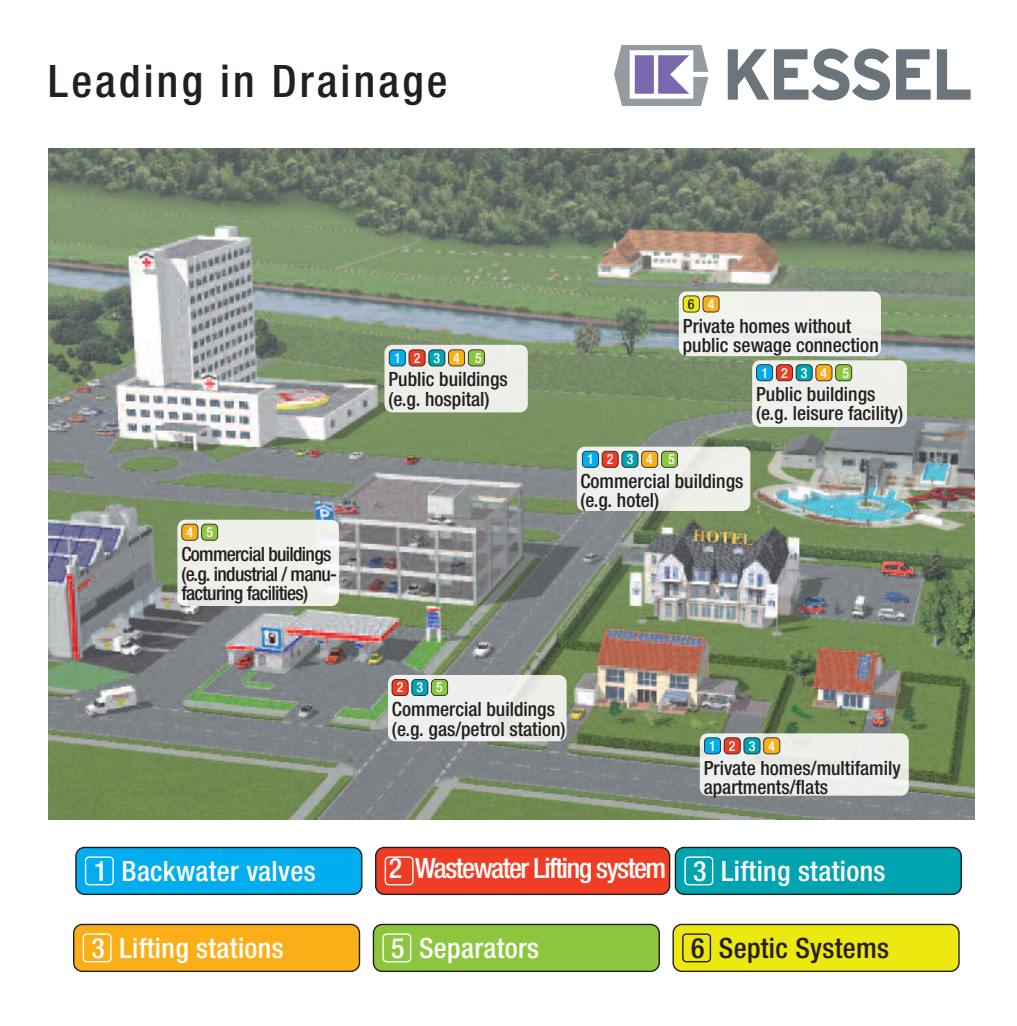
<style>
.page{position:relative;width:1017px;height:1026px;background:#fff}
.page>*{position:absolute;margin:0;border:0;box-sizing:border-box;transform-origin:0 0}
.t1{font:500 condensed 44.8px "Helvetica Neue";letter-spacing:.07em;color:#231f20}
.t2{font:500 condensed 28px "Helvetica Neue";letter-spacing:.01em;color:#fff}
.t3{font:500 condensed 28px "Helvetica Neue";letter-spacing:-.05em;color:#fff}
.t4{font:500 condensed 28px "Helvetica Neue";letter-spacing:.01em;color:#231f20}
.t5{font:500 condensed 19.6px/19.6px "Helvetica Neue";color:#231f20}
.t6{font:500 condensed 19.6px/19.6px "Helvetica Neue";letter-spacing:-.035em;color:#231f20}
.t7{font:500 condensed 14px "Helvetica Neue";letter-spacing:.93em;color:#fff}
.t8{font:500 condensed 14px "Helvetica Neue";color:#262626}
.s1{color:#fff}
</style>
<div class="page">
<img style="left:48px;top:148px;width:927px;height:671px">
<img style="left:679px;top:291px;width:202px;height:65px">
<div style="left:752px;top:360px;width:155px;height:67px;background:#eff0ea"></div>
<div style="left:756px;top:364px;width:16px;height:16px;background:#00aeef;border-radius:4px"></div>
<div style="left:756px;top:364px;width:17px;height:17px;border:2px solid #231f20;border-radius:4px"></div>
<div style="left:776px;top:364px;width:16px;height:16px;background:#ef3c25;border-radius:4px"></div>
<div style="left:776px;top:364px;width:17px;height:17px;border:2px solid #231f20;border-radius:4px"></div>
<div style="left:796px;top:364px;width:16px;height:16px;background:#00a4b1;border-radius:4px"></div>
<div style="left:795px;top:364px;width:17px;height:17px;border:2px solid #231f20;border-radius:4px"></div>
<div style="left:816px;top:364px;width:16px;height:16px;background:#faaf18;border-radius:4px"></div>
<div style="left:815px;top:364px;width:17px;height:17px;border:2px solid #231f20;border-radius:4px"></div>
<div style="left:835px;top:364px;width:16px;height:16px;background:#8bc63e;border-radius:4px"></div>
<div style="left:835px;top:364px;width:17px;height:17px;border:2px solid #231f20;border-radius:4px"></div>
<div style="left:683px;top:296px;width:16px;height:16px;background:#ece810;border-radius:4px"></div>
<div style="left:683px;top:295px;width:16px;height:17px;border:2px solid #231f20;border-radius:4px"></div>
<div style="left:703px;top:296px;width:16px;height:16px;background:#faaf18;border-radius:4px"></div>
<div style="left:702px;top:295px;width:17px;height:17px;border:2px solid #231f20;border-radius:4px"></div>
<img style="left:700px;top:733px;width:208px;height:62px">
<img style="left:388px;top:674px;width:178px;height:67px">
<img style="left:577px;top:446px;width:173px;height:65px">
<div style="left:384px;top:344px;width:144px;height:68px;background:#edeee8"></div>
<img style="left:177px;top:519px;width:162px;height:87px">
<div style="left:182px;top:524px;width:16px;height:16px;background:#faaf18;border-radius:4px"></div>
<div style="left:181px;top:523px;width:17px;height:17px;border:2px solid #231f20;border-radius:4px"></div>
<div style="left:202px;top:524px;width:16px;height:16px;background:#8bc63e;border-radius:4px"></div>
<div style="left:201px;top:523px;width:17px;height:17px;border:2px solid #231f20;border-radius:4px"></div>
<div style="left:76px;top:847px;width:286px;height:47px;background:#00aeef;border-radius:9px"></div>
<div style="left:75px;top:846px;width:287px;height:48px;border:3px solid #231f20;border-radius:9px"></div>
<div style="left:85px;top:856px;width:29px;height:29px;border:3px solid #fff;border-radius:4px"></div>
<div style="left:376px;top:847px;width:293px;height:47px;background:#ef3c25;border-radius:9px"></div>
<div style="left:375px;top:846px;width:295px;height:48px;border:3px solid #231f20;border-radius:9px"></div>
<div style="left:384px;top:856px;width:29px;height:29px;border:3px solid #fff;border-radius:4px"></div>
<div style="left:675px;top:847px;width:286px;height:47px;background:#00a4b1;border-radius:9px"></div>
<div style="left:674px;top:846px;width:288px;height:48px;border:3px solid #231f20;border-radius:9px"></div>
<div style="left:684px;top:856px;width:29px;height:29px;border:3px solid #fff;border-radius:4px"></div>
<div style="left:74px;top:924px;width:285px;height:47px;background:#faaf18;border-radius:9px"></div>
<div style="left:73px;top:923px;width:287px;height:48px;border:3px solid #231f20;border-radius:9px"></div>
<div style="left:83px;top:933px;width:29px;height:29px;border:3px solid #fff;border-radius:4px"></div>
<div style="left:373px;top:924px;width:286px;height:47px;background:#8bc63e;border-radius:9px"></div>
<div style="left:373px;top:923px;width:287px;height:48px;border:3px solid #231f20;border-radius:9px"></div>
<div style="left:382px;top:933px;width:29px;height:29px;border:3px solid #fff;border-radius:4px"></div>
<div style="left:673px;top:924px;width:286px;height:47px;background:#ece810;border-radius:9px"></div>
<div style="left:672px;top:923px;width:287px;height:48px;border:3px solid #231f20;border-radius:9px"></div>
<div style="left:682px;top:933px;width:29px;height:29px;border:3px solid #231f20;border-radius:4px"></div>
<div style="left:582px;top:451px;width:16px;height:16px;background:#00aeef;border-radius:4px"></div>
<div style="left:582px;top:450px;width:17px;height:17px;border:2px solid #231f20;border-radius:4px"></div>
<div style="left:602px;top:451px;width:16px;height:16px;background:#ef3c25;border-radius:4px"></div>
<div style="left:601px;top:450px;width:17px;height:17px;border:2px solid #231f20;border-radius:4px"></div>
<div style="left:622px;top:451px;width:16px;height:16px;background:#00a4b1;border-radius:4px"></div>
<div style="left:621px;top:450px;width:17px;height:17px;border:2px solid #231f20;border-radius:4px"></div>
<div style="left:641px;top:451px;width:17px;height:16px;background:#faaf18;border-radius:4px"></div>
<div style="left:641px;top:450px;width:17px;height:17px;border:2px solid #231f20;border-radius:4px"></div>
<div style="left:661px;top:451px;width:16px;height:16px;background:#8bc63e;border-radius:4px"></div>
<div style="left:661px;top:450px;width:17px;height:17px;border:2px solid #231f20;border-radius:4px"></div>
<div style="left:389px;top:350px;width:16px;height:16px;background:#00aeef;border-radius:4px"></div>
<div style="left:389px;top:349px;width:17px;height:17px;border:2px solid #231f20;border-radius:4px"></div>
<div style="left:409px;top:350px;width:16px;height:16px;background:#ef3c25;border-radius:4px"></div>
<div style="left:408px;top:349px;width:17px;height:17px;border:2px solid #231f20;border-radius:4px"></div>
<div style="left:429px;top:350px;width:16px;height:16px;background:#00a4b1;border-radius:4px"></div>
<div style="left:428px;top:349px;width:17px;height:17px;border:2px solid #231f20;border-radius:4px"></div>
<div style="left:448px;top:350px;width:16px;height:16px;background:#faaf18;border-radius:4px"></div>
<div style="left:448px;top:349px;width:17px;height:17px;border:2px solid #231f20;border-radius:4px"></div>
<div style="left:468px;top:350px;width:16px;height:16px;background:#8bc63e;border-radius:4px"></div>
<div style="left:468px;top:349px;width:17px;height:17px;border:2px solid #231f20;border-radius:4px"></div>
<div style="left:704px;top:737px;width:16px;height:16px;background:#00aeef;border-radius:4px"></div>
<div style="left:704px;top:737px;width:17px;height:17px;border:2px solid #231f20;border-radius:4px"></div>
<div style="left:724px;top:737px;width:16px;height:16px;background:#ef3c25;border-radius:4px"></div>
<div style="left:723px;top:737px;width:17px;height:17px;border:2px solid #231f20;border-radius:4px"></div>
<div style="left:744px;top:737px;width:16px;height:16px;background:#00a4b1;border-radius:4px"></div>
<div style="left:743px;top:737px;width:17px;height:17px;border:2px solid #231f20;border-radius:4px"></div>
<div style="left:763px;top:737px;width:17px;height:16px;background:#faaf18;border-radius:4px"></div>
<div style="left:763px;top:737px;width:17px;height:17px;border:2px solid #231f20;border-radius:4px"></div>
<div style="left:392px;top:679px;width:16px;height:16px;background:#ef3c25;border-radius:4px"></div>
<div style="left:391px;top:678px;width:17px;height:17px;border:2px solid #231f20;border-radius:4px"></div>
<div style="left:412px;top:679px;width:16px;height:16px;background:#00a4b1;border-radius:4px"></div>
<div style="left:411px;top:678px;width:17px;height:17px;border:2px solid #231f20;border-radius:4px"></div>
<div style="left:431px;top:679px;width:16px;height:16px;background:#8bc63e;border-radius:4px"></div>
<div style="left:431px;top:678px;width:17px;height:17px;border:2px solid #231f20;border-radius:4px"></div>
<svg style="left:727px;top:48px;width:243px;height:52px"></svg>
<svg style="left:614px;top:45px;width:94px;height:61px"></svg>
<h1 class="t1" style="left:48px;top:65px;width:401px">Leading in Drainage</h1>
<p class="t7" style="left:186px;top:527px;width:28px">4 5</p>
<p class="t6" style="left:181px;top:545px;width:157px">Commercial buildings (e.g. industrial / manu&shy;facturing facilities)</p>
<p class="t7" style="left:394px;top:352px;width:89px">1234 5</p>
<p class="t5" style="left:388px;top:371px;width:121px">Public buildings (e.g. hospital)</p>
<p class="t8" style="left:688px;top:299px;width:28px">6 <span class="s1">4</span></p>
<p class="t5" style="left:683px;top:317px;width:197px">Private homes without public sewage connection</p>
<p class="t7" style="left:761px;top:367px;width:89px">1234 5</p>
<p class="t5" style="left:756px;top:385px;width:148px">Public buildings (e.g. leisure facility)</p>
<p class="t7" style="left:587px;top:454px;width:89px">1234 5</p>
<p class="t5" style="left:580px;top:472px;width:165px">Commercial buildings (e.g. hotel)</p>
<p class="t7" style="left:397px;top:682px;width:48px">235</p>
<p class="t5" style="left:392px;top:700px;width:175px">Commercial buildings (e.g. gas/petrol station)</p>
<p class="t7" style="left:709px;top:740px;width:67px">1234</p>
<p class="t5" style="left:703px;top:759px;width:198px">Private homes/multifamily apartments/flats</p>
<h2 class="t2" style="left:94px;top:860px;width:223px">1 Backwater valves</h2>
<h2 class="t3" style="left:389px;top:858px;width:498px">2 Wastewater Lifting system 3 Lifting stations</h2>
<h2 class="t2" style="left:91px;top:937px;width:194px">3 Lifting stations</h2>
<h2 class="t2" style="left:391px;top:937px;width:149px">5 Separators</h2>
<h2 class="t4" style="left:691px;top:937px;width:200px">6 Septic Systems</h2>
</div>
